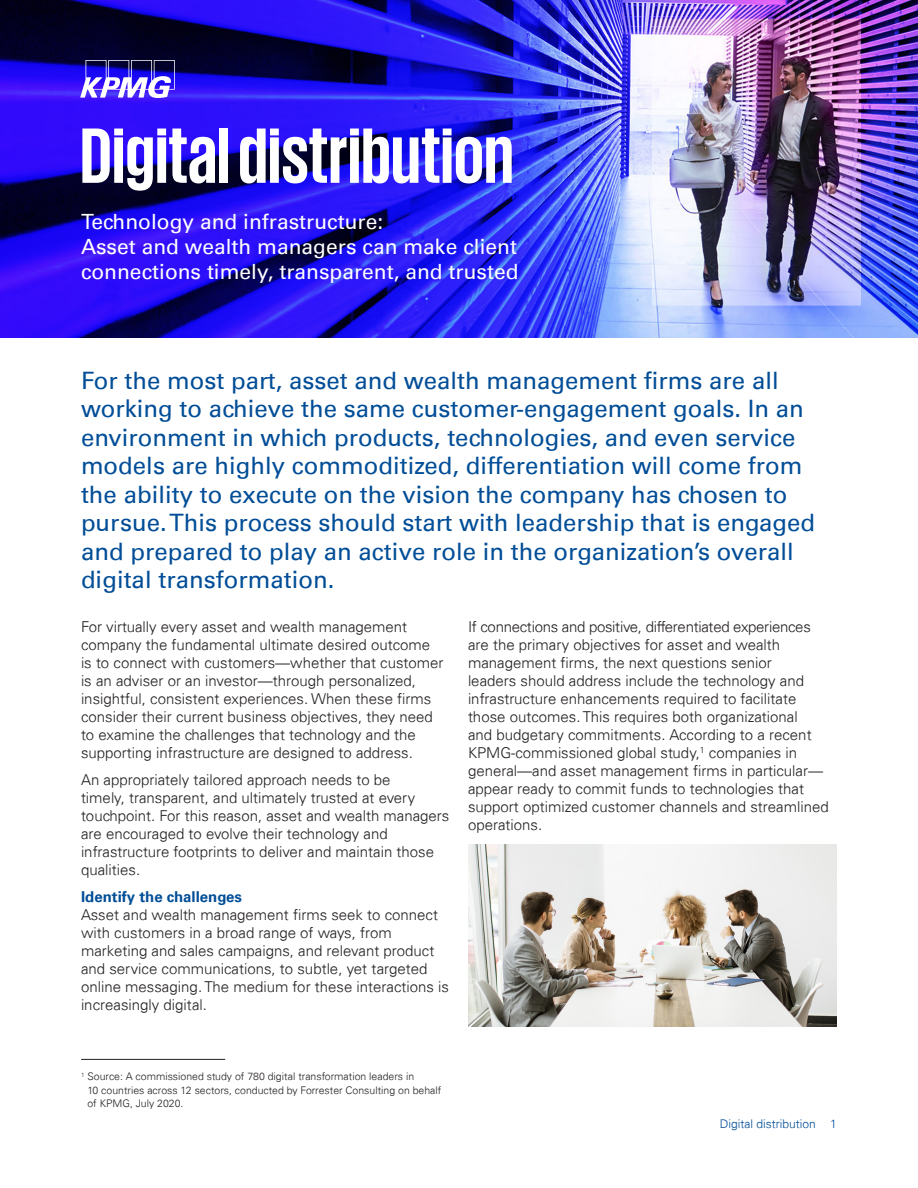
<style>
.page{position:relative;width:918px;height:1188px;background:#fff}
.page>*{position:absolute;margin:0;border:0;box-sizing:border-box;transform-origin:0 0}
.t1{font:700 80.1px "KPMG";color:#fff}
.t2{font:24px/28.5px "Univers 55 Roman";color:#014d97}
.t3{font:21px/25.2px "Univers 55 Roman";color:#fff}
.t4{font:300 15px/18px "Univers 45";color:#231f20}
.t5{font:700 15px "Univers 65";color:#014d97}
.t6{font:300 12px "Univers 45";color:#014d97}
.t7{font:300 10.5px/13.5px "Univers 45";color:#231f20}
</style>
<div class="page">
<img style="left:0;top:0;width:918px;height:338px">
<svg style="left:80px;top:60px;width:95px;height:38px"></svg>
<img style="left:468px;top:844px;width:369px;height:182px">
<hr style="left:81px;top:1059px;width:144px;height:1px;background:#231f20">
<h1 class="t1" style="left:80px;top:115px;width:435px">Digital distribution</h1>
<h3 class="t3" style="left:81px;top:209px;width:439px">Technology and infrastructure:<br>Asset and wealth managers can make client connections timely, transparent, and trusted</h3>
<p class="t2" style="left:81px;top:366px;width:736px">For the most part, asset and wealth management firms are all working to achieve the same customer-engagement goals. In an environment in which products, technologies, and even service models are highly commoditized, differentiation will come from the ability to execute on the vision the company has chosen to pursue. This process should start with leadership that is engaged and prepared to play an active role in the organization’s overall digital transformation.</p>
<p class="t4" style="left:81px;top:618px;width:364px">For virtually every asset and wealth management company the fundamental ultimate desired outcome is to connect with customers—whether that customer is an adviser or an investor—through personalized, insightful, consistent experiences. When these firms consider their current business objectives, they need to examine the challenges that technology and the supporting infrastructure are designed to address.</p>
<p class="t4" style="left:81px;top:771px;width:370px">An appropriately tailored approach needs to be<br>timely, transparent, and ultimately trusted at every touchpoint. For this reason, asset and wealth managers are encouraged to evolve their technology and infrastructure footprints to deliver and maintain those qualities.</p>
<p class="t5" style="left:81px;top:888px;width:163px">Identify the challenges</p>
<p class="t4" style="left:81px;top:906px;width:370px">Asset and wealth management firms seek to connect with customers in a broad range of ways, from marketing and sales campaigns, and relevant product and service communications, to subtle, yet targeted online messaging. The medium for these interactions is increasingly digital.</p>
<p class="t4" style="left:468px;top:618px;width:362px">If connections and positive, differentiated experiences are the primary objectives for asset and wealth management firms, the next questions senior<br>leaders should address include the technology and infrastructure enhancements required to facilitate those outcomes. This requires both organizational<br>and budgetary commitments. According to a recent KPMG-commissioned global study,<sup>1</sup> companies in general—and asset management firms in particular— appear ready to commit funds to technologies that support optimized customer channels and streamlined operations.</p>
<p class="t7" style="left:87px;top:1070px;width:355px;text-indent:-6px"><sup>1</sup> Source: A commissioned study of 780 digital transformation leaders in<br>10 countries across 12 sectors, conducted by Forrester Consulting on behalf of KPMG, July 2020.</p>
<p class="t6" style="left:720px;top:1116px;width:119px">Digital distribution 1</p>
</div>
